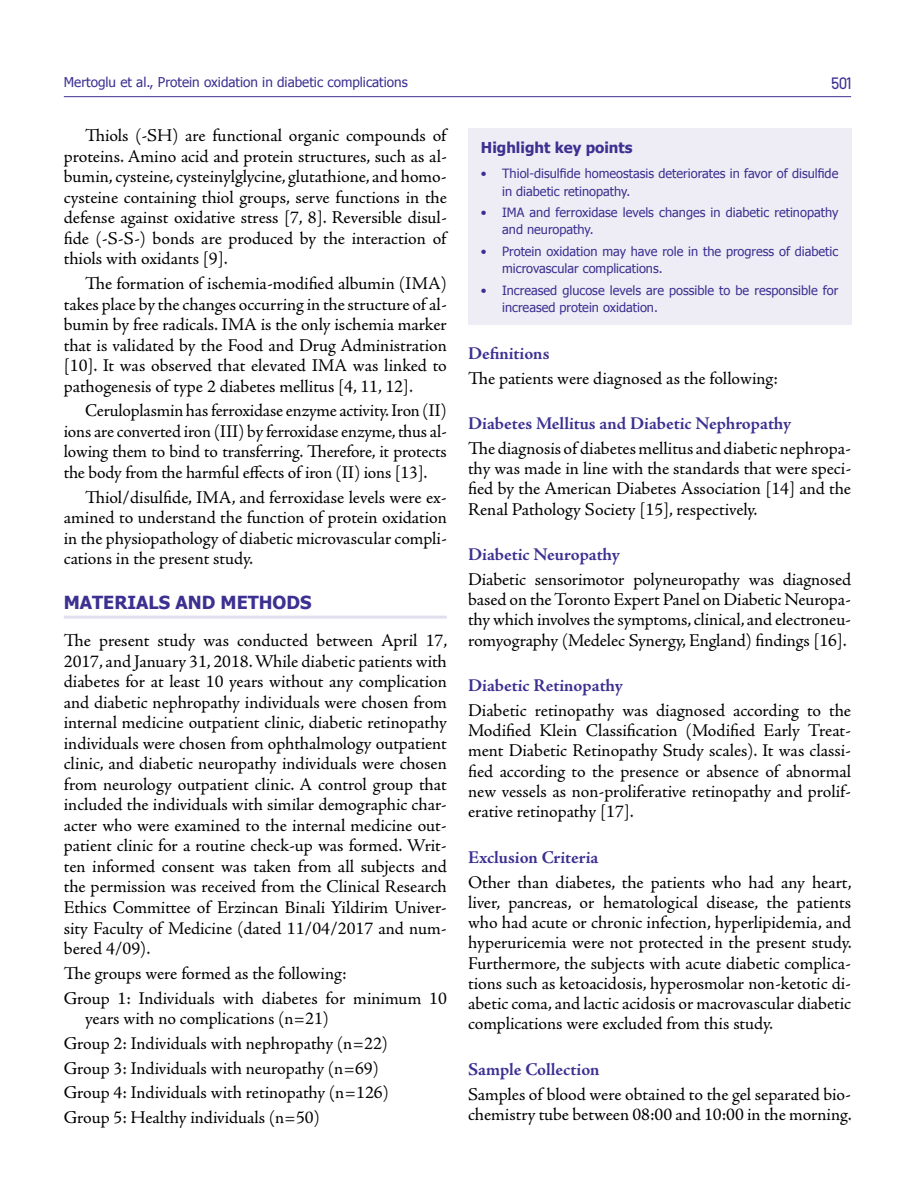
<style>
.page{position:relative;width:915px;height:1191px;background:#fff}
.page>*{position:absolute;margin:0;border:0;box-sizing:border-box;transform-origin:0 0}
.t1{font:18px/20.5px "Adobe Jenson Pro";letter-spacing:-.005em;color:#000;text-align:justify}
.t2{font:700 18px "Adobe Jenson Pro";letter-spacing:-.005em;color:#3c3091}
.t3{font:700 18px "Tahoma";color:#3c3091}
.t4{font:500 16.5px "Circula";color:#3c3091}
.t5{font:700 15px "Tahoma";color:#3c3091}
.t6{font:13.5px "Tahoma";color:#3c3091}
.t7{font:12.75px/17.2px "Tahoma";color:#3c3091}
</style>
<div class="page">
<hr style="left:64px;top:96px;width:786px;height:1px;background:#3c3091">
<hr style="left:64px;top:615px;width:382px;height:3px;background:#e1dfef">
<div style="left:468px;top:128px;width:382px;height:197px;background:#eeedf5"></div>
<p class="t6" style="left:64px;top:73px;width:345px">Mertoglu et al., Protein oxidation in diabetic complications</p>
<p class="t4" style="left:831px;top:73px;width:21px">501</p>
<p class="t1" style="left:64px;top:126px;width:384px;text-indent:21px">Thiols (-SH) are functional organic compounds of proteins. Amino acid and protein structures, such as al&shy;bumin, cysteine, cysteinylglycine, glutathione, and homo&shy;cysteine containing thiol groups, serve functions in the defense against oxidative stress [7, 8]. Reversible disul&shy;fide (-S-S-) bonds are produced by the interaction of thiols with oxidants [9].</p>
<p class="t1" style="left:64px;top:273px;width:384px;text-indent:21px">The formation of ischemia-modified albumin (IMA) takes place by the changes occurring in the structure of al&shy;bumin by free radicals. IMA is the only ischemia marker that is validated by the Food and Drug Administration [10]. It was observed that elevated IMA was linked to pathogenesis of type 2 diabetes mellitus [4, 11, 12].</p>
<p class="t1" style="left:64px;top:401px;width:384px;text-indent:21px">Ceruloplasmin has ferroxidase enzyme activity. Iron (II) ions are converted iron (III) by ferroxidase enzyme, thus al&shy;lowing them to bind to transferring. Therefore, it protects the body from the harmful effects of iron (II) ions [13].</p>
<p class="t1" style="left:64px;top:487px;width:384px;text-indent:21px">Thiol/disulfide, IMA, and ferroxidase levels were ex&shy;amined to understand the function of protein oxidation in the physiopathology of diabetic microvascular compli&shy;cations in the present study.</p>
<p class="t3" style="left:64px;top:589px;width:249px">MATERIALS AND METHODS</p>
<p class="t1" style="left:64px;top:631px;width:385px">The present study was conducted between April 17, 2017, and January 31, 2018. While diabetic patients with diabetes for at least 10 years without any complication and diabetic nephropathy individuals were chosen from internal medicine outpatient clinic, diabetic retinopathy individuals were chosen from ophthalmology outpatient clinic, and diabetic neuropathy individuals were chosen from neurology outpatient clinic. A control group that included the individuals with similar demographic char&shy;acter who were examined to the internal medicine out&shy;patient clinic for a routine check-up was formed. Writ&shy;ten informed consent was taken from all subjects and the permission was received from the Clinical Research Ethics Committee of Erzincan Binali Yildirim Univer&shy;sity Faculty of Medicine (dated 11/04/2017 and num&shy;bered 4/09).</p>
<p class="t1" style="left:64px;top:961px;width:384px;line-height:24.8px">The groups were formed as the following:<br>Group 1: Individuals with diabetes for minimum 10</p>
<p class="t1" style="left:64px;top:1006px;width:326px;line-height:24.8px;text-align:left;text-indent:21px">years with no complications (n=21)<br>Group 2: Individuals with nephropathy (n=22)<br>Group 3: Individuals with neuropathy (n=69)<br>Group 4: Individuals with retinopathy (n=126)<br>Group 5: Healthy individuals (n=50)</p>
<p class="t5" style="left:480px;top:137px;width:153px">Highlight key points</p>
<p class="t7" style="left:502px;top:164px;width:337px;text-indent:-21px">• Thiol-disulfide homeostasis deteriorates in favor of disulfide in diabetic retinopathy.</p>
<p class="t7" style="left:502px;top:203px;width:337px;text-indent:-21px">• IMA and ferroxidase levels changes in diabetic retinopathy and neuropathy.</p>
<p class="t7" style="left:502px;top:242px;width:337px;text-indent:-21px">• Protein oxidation may have role in the progress of diabetic microvascular complications.</p>
<p class="t7" style="left:502px;top:281px;width:337px;text-indent:-21px">• Increased glucose levels are possible to be responsible for increased protein oxidation.</p>
<p class="t2" style="left:468px;top:343px;width:83px">Definitions</p>
<p class="t1" style="left:468px;top:368px;width:311px">The patients were diagnosed as the following:</p>
<p class="t2" style="left:468px;top:413px;width:324px">Diabetes Mellitus and Diabetic Nephropathy</p>
<p class="t1" style="left:468px;top:438px;width:384px">The diagnosis of diabetes mellitus and diabetic nephropa&shy;thy was made in line with the standards that were speci&shy;fied by the American Diabetes Association [14] and the Renal Pathology Society [15], respectively.</p>
<p class="t2" style="left:468px;top:544px;width:153px">Diabetic Neuropathy</p>
<p class="t1" style="left:468px;top:569px;width:384px">Diabetic sensorimotor polyneuropathy was diagnosed based on the Toronto Expert Panel on Diabetic Neuropa&shy;thy which involves the symptoms, clinical, and electroneu&shy;romyography (Medelec Synergy, England) findings [16].</p>
<p class="t2" style="left:468px;top:675px;width:156px">Diabetic Retinopathy</p>
<p class="t1" style="left:468px;top:700px;width:384px">Diabetic retinopathy was diagnosed according to the Modified Klein Classification (Modified Early Treat&shy;ment Diabetic Retinopathy Study scales). It was classi&shy;fied according to the presence or absence of abnormal new vessels as non-proliferative retinopathy and prolif&shy;erative retinopathy [17].</p>
<p class="t2" style="left:468px;top:847px;width:132px">Exclusion Criteria</p>
<p class="t1" style="left:468px;top:872px;width:385px">Other than diabetes, the patients who had any heart, liver, pancreas, or hematological disease, the patients who had acute or chronic infection, hyperlipidemia, and hyperuricemia were not protected in the present study.<br>Furthermore, the subjects with acute diabetic complica&shy;tions such as ketoacidosis, hyperosmolar non-ketotic di&shy;abetic coma, and lactic acidosis or macrovascular diabetic complications were excluded from this study.</p>
<p class="t2" style="left:468px;top:1059px;width:133px">Sample Collection</p>
<p class="t1" style="left:468px;top:1084px;width:385px">Samples of blood were obtained to the gel separated bio&shy;chemistry tube between 08:00 and 10:00 in the morning.</p>
</div>
